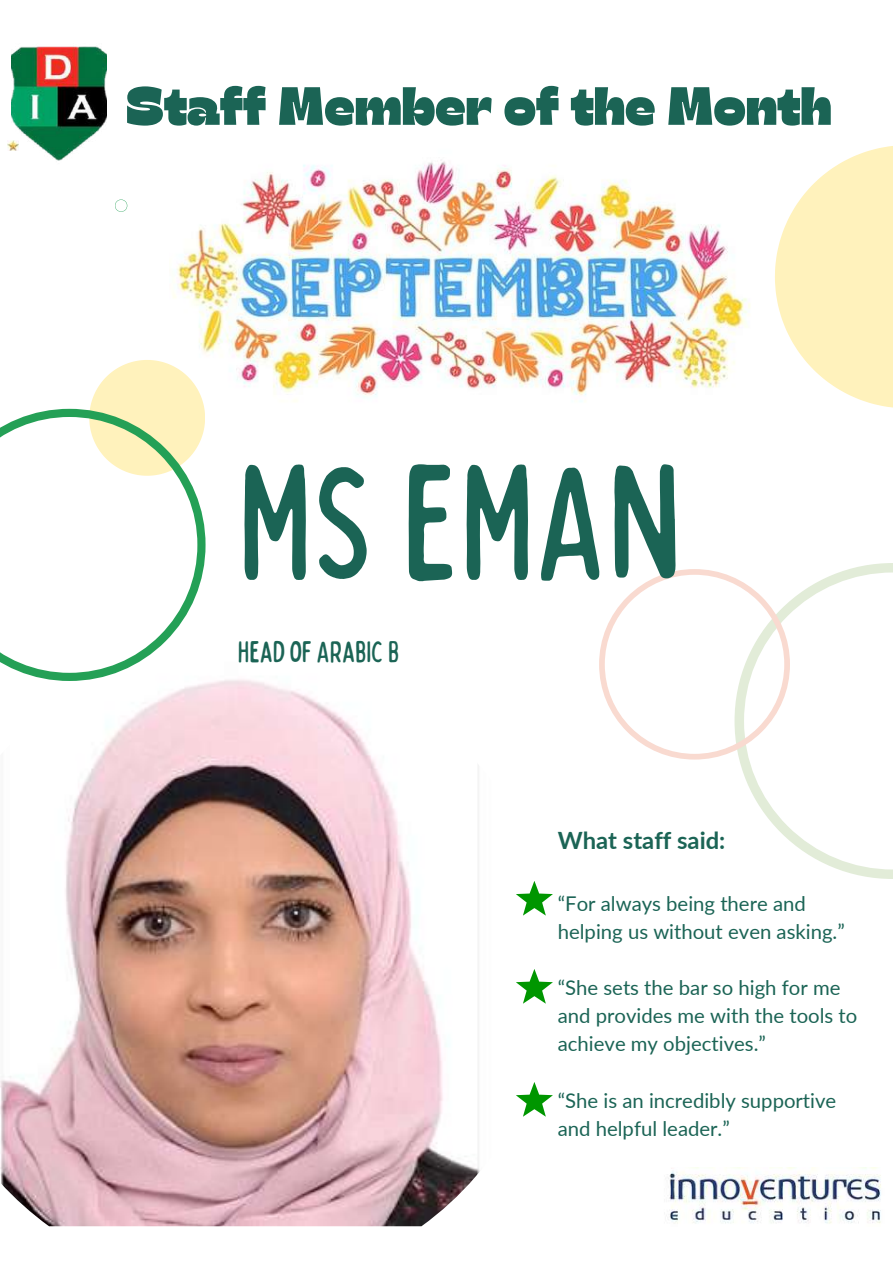
<style>
.page{position:relative;width:893px;height:1264px;background:#fff}
.page>*{position:absolute;margin:0;border:0;box-sizing:border-box;transform-origin:0 0}
.t1{font:condensed 163.2px "Bobby Jones Soft";color:#1b6455}
.t2{font:53.7px "Gulfs Display";color:#1b6455}
.t3{font:condensed 30px "Bobby Jones Soft";color:#1b6455}
.t4{font:700 23.85px "Lato";color:#1b6455}
.t5{font:20.25px/28.2px "Lato";color:#1b6455}
</style>
<div class="page">
<svg style="left:7px;top:140px;width:4px;height:10px"></svg>
<img style="left:173px;top:160px;width:577px;height:242px">
<svg style="left:90px;top:360px;width:115px;height:49px"></svg>
<img style="left:668px;top:1167px;width:213px;height:57px">
<img style="left:11px;top:46px;width:96px;height:115px">
<img style="left:0;top:679px;width:546px;height:547px">
<svg style="left:0;top:409px;width:205px;height:272px"></svg>
<svg style="left:115px;top:199px;width:12px;height:13px"></svg>
<svg style="left:516px;top:880px;width:37px;height:35px"></svg>
<svg style="left:516px;top:968px;width:37px;height:35px"></svg>
<svg style="left:516px;top:1081px;width:37px;height:35px"></svg>
<svg style="left:739px;top:563px;width:153px;height:316px"></svg>
<svg style="left:599px;top:569px;width:190px;height:190px"></svg>
<svg style="left:775px;top:146px;width:117px;height:262px"></svg>
<h2 class="t2" style="left:126px;top:71px;width:707px">Staff Member of the Month</h2>
<h1 class="t1" style="left:238px;top:418px;width:445px">MSEMAN</h1>
<h3 class="t3" style="left:238px;top:633px;width:163px">HEAD OF ARABIC B</h3>
<p class="t4" style="left:557px;top:825px;width:169px">What staff said:</p>
<p class="t5" style="left:557px;top:888px;width:288px">“For always being there and helping us without even asking.”</p>
<p class="t5" style="left:557px;top:973px;width:301px">“She sets the bar so high for me and provides me with the tools to achieve my objectives.”</p>
<p class="t5" style="left:557px;top:1085px;width:280px">“She is an incredibly supportive and helpful leader.”</p>
</div>
